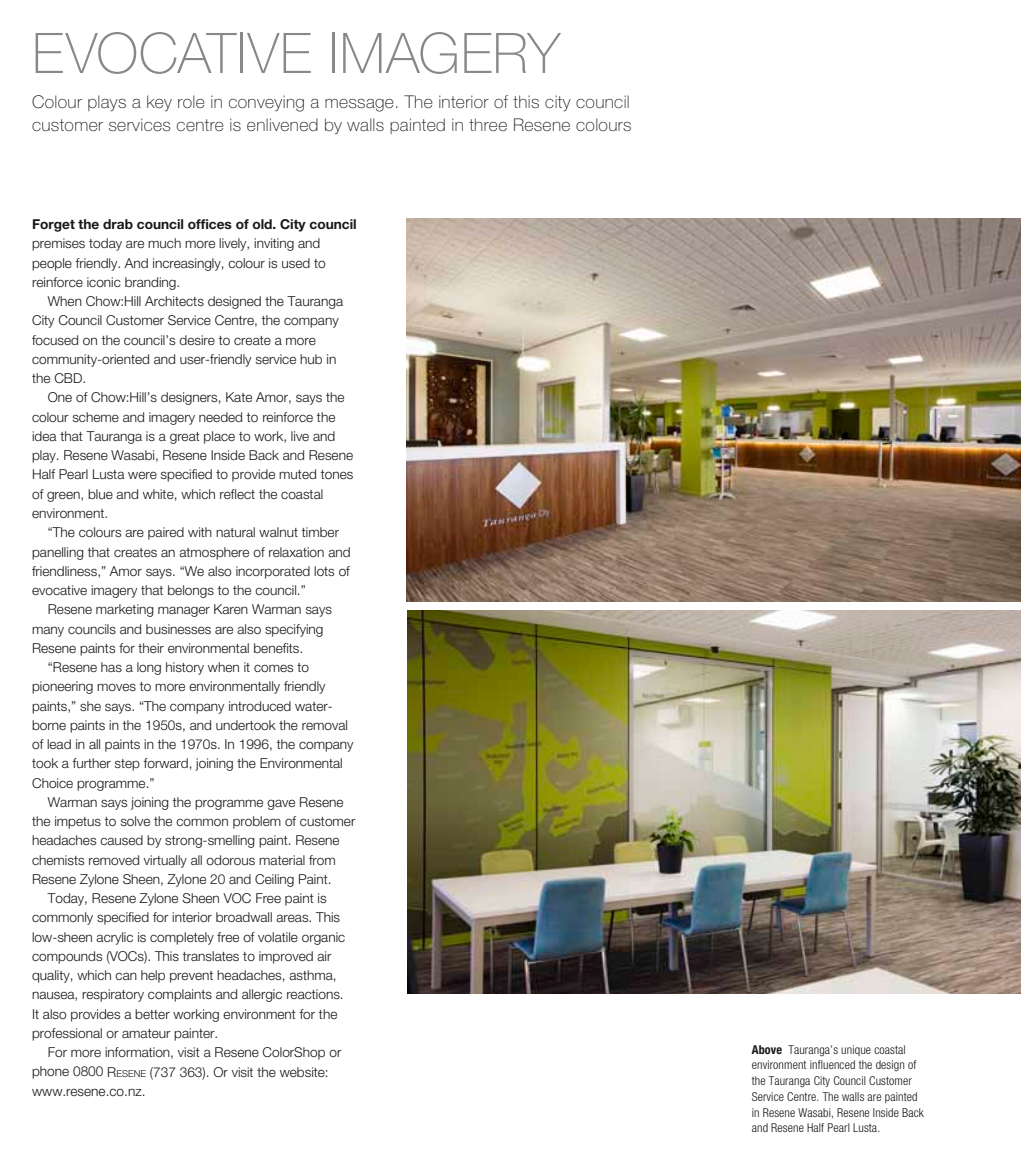
<style>
.page{position:relative;width:1021px;height:1150px;background:#fff}
.page>*{position:absolute;margin:0;border:0;box-sizing:border-box;transform-origin:0 0}
.t1{font:100 56px "Helvetica Neue";letter-spacing:.015em;color:#87888a}
.t2{font:100 17.5px/22.8px "Helvetica Neue";letter-spacing:.02em;color:#1a171c}
.t3{font:300 13.65px/19.2px "Helvetica Neue";color:#1a171c}
.t4{font:700 13.65px "Helvetica Neue";color:#1a171c}
.t5{font:300 condensed 12.25px/15.8px "Helvetica Neue";letter-spacing:.01em;color:#1a171c}
.s1{font-style:inherit}
.s2{font-size:9.62px}
.s3{font-weight:700}
.s4{font-weight:700;color:#fff}
</style>
<div class="page">
<img style="left:408px;top:610px;width:612px;height:383px">
<img style="left:406px;top:218px;width:614px;height:383px">
<h1 class="t1" style="left:32px;top:21px;width:529px">Evocative imagery</h1>
<p class="t2" style="left:32px;top:90px;width:601px">Colour plays a key role in conveying a message. The interior of this city council customer services centre is enlivened by walls painted in three Resene colours</p>
<p class="t4" style="left:32px;top:216px;width:326px">Forget the drab council offices of old. City council</p>
<p class="t3" style="left:32px;top:234px;width:295px">premises today are much more lively, inviting and people friendly. And increasingly, colour is used to reinforce iconic branding.</p>
<p class="t3" style="left:32px;top:291px;width:312px;text-indent:16px">When Chow:Hill Architects designed the Tauranga City Council Customer Service Centre, the company focused on the council’s desire to create a more community-oriented and user-friendly service hub in the CBD.</p>
<p class="t3" style="left:32px;top:387px;width:323px;text-indent:16px">One of Chow:Hill’s designers, Kate Amor, says the colour scheme and imagery needed to reinforce the idea that Tauranga is a great place to work, live and play. Resene Wasabi, Resene Inside Back and Resene Half Pearl Lusta were specified to provide muted tones of green, blue and white, which reflect the coastal environment.</p>
<p class="t3" style="left:32px;top:522px;width:320px;text-indent:16px">“The colours are paired with natural walnut timber panelling that creates an atmosphere of relaxation and friendliness,” Amor says. “We also incorporated lots of evocative imagery that belongs to the council.”</p>
<p class="t3" style="left:48px;top:599px;width:285px">Resene marketing manager Karen Warman says</p>
<p class="t3" style="left:32px;top:618px;width:293px">many councils and businesses are also specifying</p>
<p class="t3" style="left:32px;top:638px;width:273px">Resene paints for their environmental benefits.</p>
<p class="t3" style="left:48px;top:657px;width:263px">“Resene has a long history when it comes to</p>
<p class="t3" style="left:32px;top:676px;width:295px">pioneering moves to more environmentally friendly</p>
<p class="t3" style="left:32px;top:695px;width:302px">paints,” she says. “The company introduced water-</p>
<p class="t3" style="left:32px;top:715px;width:317px">borne paints in the 1950s, and undertook the removal</p>
<p class="t3" style="left:32px;top:734px;width:323px">of lead in all paints in the 1970s. In 1996, the company</p>
<p class="t3" style="left:32px;top:753px;width:312px">took a further step forward, joining the Environmental</p>
<p class="t3" style="left:32px;top:772px;width:124px">Choice programme.”</p>
<p class="t3" style="left:48px;top:792px;width:297px">Warman says joining the programme gave Resene</p>
<p class="t3" style="left:32px;top:811px;width:325px">the impetus to solve the common problem of customer</p>
<p class="t3" style="left:32px;top:830px;width:309px">headaches caused by strong-smelling paint. Resene</p>
<p class="t3" style="left:32px;top:849px;width:305px">chemists removed virtually all odorous material from</p>
<p class="t3" style="left:32px;top:869px;width:301px">Resene Zylone Sheen, Zylone 20 and Ceiling Paint.</p>
<p class="t3" style="left:48px;top:888px;width:280px">Today, Resene Zylone Sheen VOC Free paint is</p>
<p class="t3" style="left:32px;top:907px;width:309px">commonly specified for interior broadwall areas. This</p>
<p class="t3" style="left:32px;top:926px;width:315px">low-sheen acrylic is completely free of volatile organic</p>
<p class="t3" style="left:32px;top:946px;width:301px">compounds (VOCs). This translates to improved air</p>
<p class="t3" style="left:32px;top:965px;width:306px">quality, which can help prevent headaches, asthma,</p>
<p class="t3" style="left:32px;top:984px;width:313px">nausea, respiratory complaints and allergic reactions.</p>
<p class="t3" style="left:32px;top:1003px;width:307px">It also provides a better working environment for the</p>
<p class="t3" style="left:32px;top:1023px;width:188px">professional or amateur painter.</p>
<p class="t3" style="left:48px;top:1042px;width:295px">For more information, visit a Resene ColorShop or</p>
<p class="t3" style="left:32px;top:1061px;width:298px">phone 0800 <span class="s1">R</span><span class="s2">ESENE</span> (737 363). Or visit the website:</p>
<p class="t3" style="left:32px;top:1081px;width:115px">www.resene.co.nz.</p>
<p class="t5" style="left:751px;top:1041px;width:174px"><span class="s3">Above</span><span class="s4">:</span> Tauranga’s unique coastal environment influenced the design of the Tauranga City Council Customer Service Centre. The walls are painted in Resene Wasabi, Resene Inside Back and Resene Half Pearl Lusta.</p>
</div>
